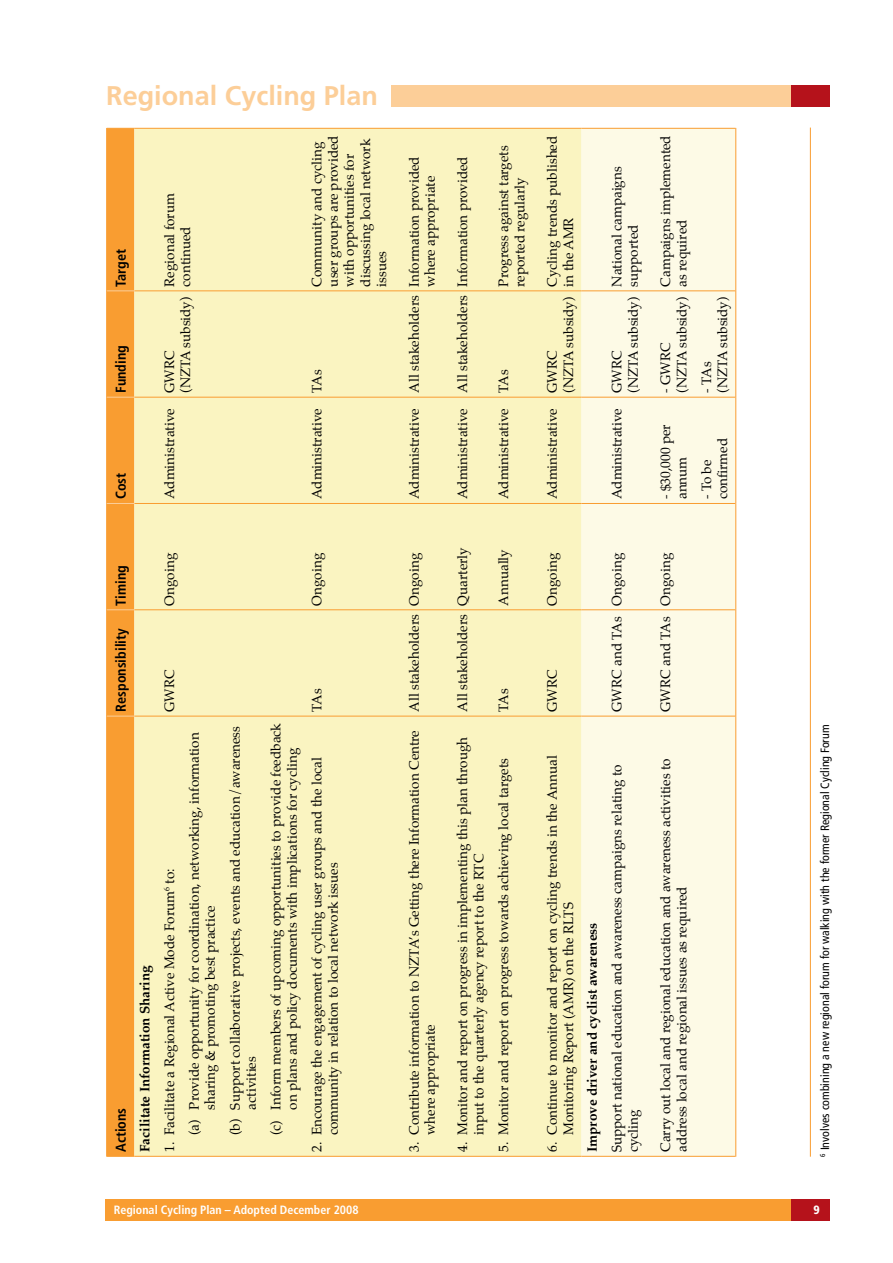
<style>
.page{position:relative;width:893px;height:1263px;background:#fff}
.page>*{position:absolute;margin:0;border:0;box-sizing:border-box;transform-origin:0 0}
.t1{font:700 27px "Frutiger";color:#fcce98}
.t2{font:700 condensed 14.25px "Frutiger";color:#000}
.t3{font:13.5px/16.2px "Palatino";color:#000}
.t4{font:700 13.5px "Palatino";color:#000}
.t5{font:condensed 12px "Frutiger";color:#000}
.t6{font:700 condensed 12px "Frutiger";color:#fff}
.t7{font:900 condensed 12px "Frutiger";color:#fff}
.s1{font-weight:700}
</style>
<div class="page">
<div style="left:106px;top:85px;width:723px;height:21px;background:#fcce98"></div>
<div style="left:105px;top:1199px;width:722px;height:21px;background:#f99d31"></div>
<div style="left:791px;top:1199px;width:38px;height:21px;background:#b5121b"></div>
<div style="left:791px;top:85px;width:38px;height:21px;background:#b5121b"></div>
<div style="left:134px;top:129px;width:447px;height:1027px;background:#faf4c1"></div>
<div style="left:581px;top:129px;width:154px;height:1027px;background:#fdfae6"></div>
<hr style="left:106px;top:716px;width:1px;height:441px;background:#f99d31">
<hr style="left:106px;top:610px;width:1px;height:106px;background:#f99d31">
<hr style="left:106px;top:503px;width:1px;height:107px;background:#f99d31">
<hr style="left:106px;top:397px;width:1px;height:106px;background:#f99d31">
<hr style="left:106px;top:291px;width:1px;height:106px;background:#f99d31">
<hr style="left:106px;top:128px;width:1px;height:163px;background:#f99d31">
<hr style="left:134px;top:1156px;width:447px;height:1px;background:#f99d31">
<hr style="left:134px;top:716px;width:447px;height:1px;background:#f99d31">
<hr style="left:134px;top:609px;width:447px;height:1px;background:#f99d31">
<hr style="left:134px;top:503px;width:447px;height:1px;background:#f99d31">
<hr style="left:134px;top:397px;width:447px;height:1px;background:#f99d31">
<hr style="left:134px;top:290px;width:447px;height:1px;background:#f99d31">
<hr style="left:134px;top:128px;width:447px;height:1px;background:#f99d31">
<hr style="left:581px;top:1156px;width:154px;height:1px;background:#f99d31">
<hr style="left:581px;top:716px;width:154px;height:1px;background:#f99d31">
<hr style="left:581px;top:609px;width:154px;height:1px;background:#f99d31">
<hr style="left:581px;top:503px;width:154px;height:1px;background:#f99d31">
<hr style="left:581px;top:397px;width:154px;height:1px;background:#f99d31">
<hr style="left:581px;top:290px;width:154px;height:1px;background:#f99d31">
<hr style="left:581px;top:128px;width:154px;height:1px;background:#f99d31">
<hr style="left:735px;top:716px;width:1px;height:441px;background:#f99d31">
<hr style="left:735px;top:610px;width:1px;height:106px;background:#f99d31">
<hr style="left:735px;top:503px;width:1px;height:107px;background:#f99d31">
<hr style="left:735px;top:397px;width:1px;height:106px;background:#f99d31">
<hr style="left:735px;top:291px;width:1px;height:106px;background:#f99d31">
<hr style="left:735px;top:128px;width:1px;height:163px;background:#f99d31">
<div style="left:107px;top:128px;width:27px;height:1029px;background:#f99d31"></div>
<hr style="left:810px;top:128px;width:1px;height:1029px;background:#f99d31">
<div style="left:106px;top:85px;width:285px;height:30px;background:#fff"></div>
<h1 class="t1" style="left:106px;top:80px;width:273px">Regional Cycling Plan</h1>
<p class="t2" style="left:112px;top:287px;width:39px;rotate:-90deg">Target</p>
<p class="t2" style="left:112px;top:393px;width:49px;rotate:-90deg">Funding</p>
<p class="t3" style="left:162px;top:287px;width:95px;rotate:-90deg">Regional forum continued</p>
<p class="t3" style="left:162px;top:393px;width:98px;rotate:-90deg">GWRC<br>(NZTA subsidy)</p>
<p class="t3" style="left:310px;top:287px;width:153px;rotate:-90deg">Community and cycling user groups are provided with opportunities for discussing local network issues</p>
<p class="t3" style="left:310px;top:393px;width:25px;rotate:-90deg">TAs</p>
<p class="t3" style="left:407px;top:287px;width:132px;rotate:-90deg">Information provided where appropriate</p>
<p class="t3" style="left:456px;top:287px;width:132px;rotate:-90deg">Information provided</p>
<p class="t3" style="left:497px;top:287px;width:143px;rotate:-90deg">Progress against targets reported regularly</p>
<p class="t3" style="left:545px;top:287px;width:152px;rotate:-90deg">Cycling trends published in the AMR</p>
<p class="t3" style="left:407px;top:393px;width:99px;rotate:-90deg">All stakeholders</p>
<p class="t3" style="left:456px;top:393px;width:99px;rotate:-90deg">All stakeholders</p>
<p class="t3" style="left:497px;top:393px;width:25px;rotate:-90deg">TAs</p>
<p class="t3" style="left:545px;top:393px;width:98px;rotate:-90deg">GWRC<br>(NZTA subsidy)</p>
<p class="t2" style="left:112px;top:499px;width:28px;rotate:-90deg">Cost</p>
<p class="t3" style="left:162px;top:499px;width:93px;rotate:-90deg">Administrative</p>
<p class="t3" style="left:310px;top:499px;width:93px;rotate:-90deg">Administrative</p>
<p class="t3" style="left:407px;top:499px;width:93px;rotate:-90deg">Administrative</p>
<p class="t3" style="left:456px;top:499px;width:93px;rotate:-90deg">Administrative</p>
<p class="t3" style="left:497px;top:499px;width:93px;rotate:-90deg">Administrative</p>
<p class="t3" style="left:545px;top:499px;width:93px;rotate:-90deg">Administrative</p>
<p class="t3" style="left:610px;top:287px;width:122px;rotate:-90deg">National campaigns supported</p>
<p class="t3" style="left:659px;top:287px;width:153px;rotate:-90deg">Campaigns implemented as required</p>
<p class="t3" style="left:610px;top:393px;width:98px;rotate:-90deg">GWRC<br>(NZTA subsidy)</p>
<p class="t3" style="left:659px;top:393px;width:98px;rotate:-90deg">- GWRC<br>(NZTA subsidy)</p>
<p class="t3" style="left:699px;top:393px;width:98px;rotate:-90deg">- TAs<br>(NZTA subsidy)</p>
<p class="t3" style="left:610px;top:499px;width:93px;rotate:-90deg">Administrative</p>
<p class="t3" style="left:659px;top:499px;width:77px;rotate:-90deg">- $30,000 per annum</p>
<p class="t3" style="left:699px;top:499px;width:63px;rotate:-90deg">- To be confirmed</p>
<p class="t2" style="left:112px;top:605px;width:42px;rotate:-90deg">Timing</p>
<p class="t2" style="left:112px;top:712px;width:85px;rotate:-90deg">Responsibility</p>
<p class="t2" style="left:112px;top:1152px;width:46px;rotate:-90deg">Actions</p>
<p class="t3" style="left:162px;top:605px;width:54px;rotate:-90deg">Ongoing</p>
<p class="t3" style="left:310px;top:605px;width:54px;rotate:-90deg">Ongoing</p>
<p class="t3" style="left:407px;top:605px;width:54px;rotate:-90deg">Ongoing</p>
<p class="t3" style="left:456px;top:605px;width:60px;rotate:-90deg">Quarterly</p>
<p class="t3" style="left:497px;top:605px;width:58px;rotate:-90deg">Annually</p>
<p class="t3" style="left:545px;top:605px;width:54px;rotate:-90deg">Ongoing</p>
<p class="t3" style="left:162px;top:712px;width:44px;rotate:-90deg">GWRC</p>
<p class="t3" style="left:134px;top:1135px;width:268px;line-height:24.8px;text-indent:-17px;rotate:-90deg"><span class="s1">Facilitate Information Sharing<br></span>Facilitate a Regional Active Mode Forum<sup>6</sup> to:</p>
<p class="t3" style="left:162px;top:1152px;width:12px;rotate:-90deg">1.</p>
<p class="t3" style="left:310px;top:712px;width:25px;rotate:-90deg">TAs</p>
<p class="t3" style="left:240px;top:1109px;width:388px;line-height:24.8px;rotate:-90deg">activities<br>Inform members of upcoming opportunities to provide feedback</p>
<p class="t3" style="left:269px;top:1135px;width:16px;rotate:-90deg">(c)</p>
<p class="t3" style="left:199px;top:1109px;width:385px;line-height:24.8px;rotate:-90deg">sharing &amp; promoting best practice<br>Support collaborative projects, events and education/awareness</p>
<p class="t3" style="left:228px;top:1135px;width:18px;rotate:-90deg">(b)</p>
<p class="t3" style="left:187px;top:1109px;width:379px;rotate:-90deg">Provide opportunity for coordination, networking, information</p>
<p class="t3" style="left:187px;top:1135px;width:17px;rotate:-90deg">(a)</p>
<p class="t3" style="left:281px;top:1135px;width:389px;line-height:24.8px;text-indent:26px;rotate:-90deg">on plans and policy documents with implications for cycling<br>Encourage the engagement of cycling user groups and the local</p>
<p class="t3" style="left:310px;top:1152px;width:12px;rotate:-90deg">2.</p>
<p class="t3" style="left:326px;top:1135px;width:274px;rotate:-90deg">community in relation to local network issues</p>
<p class="t3" style="left:407px;top:712px;width:99px;rotate:-90deg">All stakeholders</p>
<p class="t3" style="left:456px;top:712px;width:99px;rotate:-90deg">All stakeholders</p>
<p class="t3" style="left:497px;top:712px;width:25px;rotate:-90deg">TAs</p>
<p class="t3" style="left:407px;top:1135px;width:406px;rotate:-90deg">Contribute information to NZTA’s Getting there Information Centre</p>
<p class="t3" style="left:407px;top:1152px;width:12px;rotate:-90deg">3.</p>
<p class="t3" style="left:423px;top:1135px;width:112px;rotate:-90deg">where appropriate</p>
<p class="t3" style="left:456px;top:1135px;width:400px;rotate:-90deg">Monitor and report on progress in implementing this plan through</p>
<p class="t3" style="left:456px;top:1152px;width:12px;rotate:-90deg">4.</p>
<p class="t3" style="left:468px;top:1135px;width:379px;line-height:24.8px;rotate:-90deg">input to the quarterly agency report to the RTC<br>Monitor and report on progress towards achieving local targets</p>
<p class="t3" style="left:497px;top:1152px;width:12px;rotate:-90deg">5.</p>
<p class="t3" style="left:545px;top:712px;width:44px;rotate:-90deg">GWRC</p>
<p class="t3" style="left:545px;top:1135px;width:381px;rotate:-90deg">Continue to monitor and report on cycling trends in the Annual</p>
<p class="t3" style="left:545px;top:1152px;width:12px;rotate:-90deg">6.</p>
<p class="t3" style="left:561px;top:1135px;width:234px;rotate:-90deg">Monitoring Report (AMR) on the RLTS</p>
<p class="t4" style="left:584px;top:1152px;width:231px;rotate:-90deg">Improve driver and cyclist awareness</p>
<p class="t3" style="left:610px;top:605px;width:54px;rotate:-90deg">Ongoing</p>
<p class="t3" style="left:659px;top:605px;width:54px;rotate:-90deg">Ongoing</p>
<p class="t3" style="left:610px;top:712px;width:97px;rotate:-90deg">GWRC and TAs</p>
<p class="t3" style="left:659px;top:712px;width:97px;rotate:-90deg">GWRC and TAs</p>
<p class="t3" style="left:610px;top:1152px;width:389px;rotate:-90deg">Support national education and awareness campaigns relating to cycling</p>
<p class="t3" style="left:659px;top:1152px;width:395px;rotate:-90deg">Carry out local and regional education and awareness activities to address local and regional issues as required</p>
<p class="t5" style="left:818px;top:1157px;width:434px;rotate:-90deg"><sup>6</sup> Involves combining a new regional forum for walking with the former Regional Cycling Forum</p>
<p class="t6" style="left:114px;top:1203px;width:246px">Regional Cycling Plan – Adopted December 2008</p>
<p class="t7" style="left:813px;top:1203px;width:8px">9</p>
</div>
